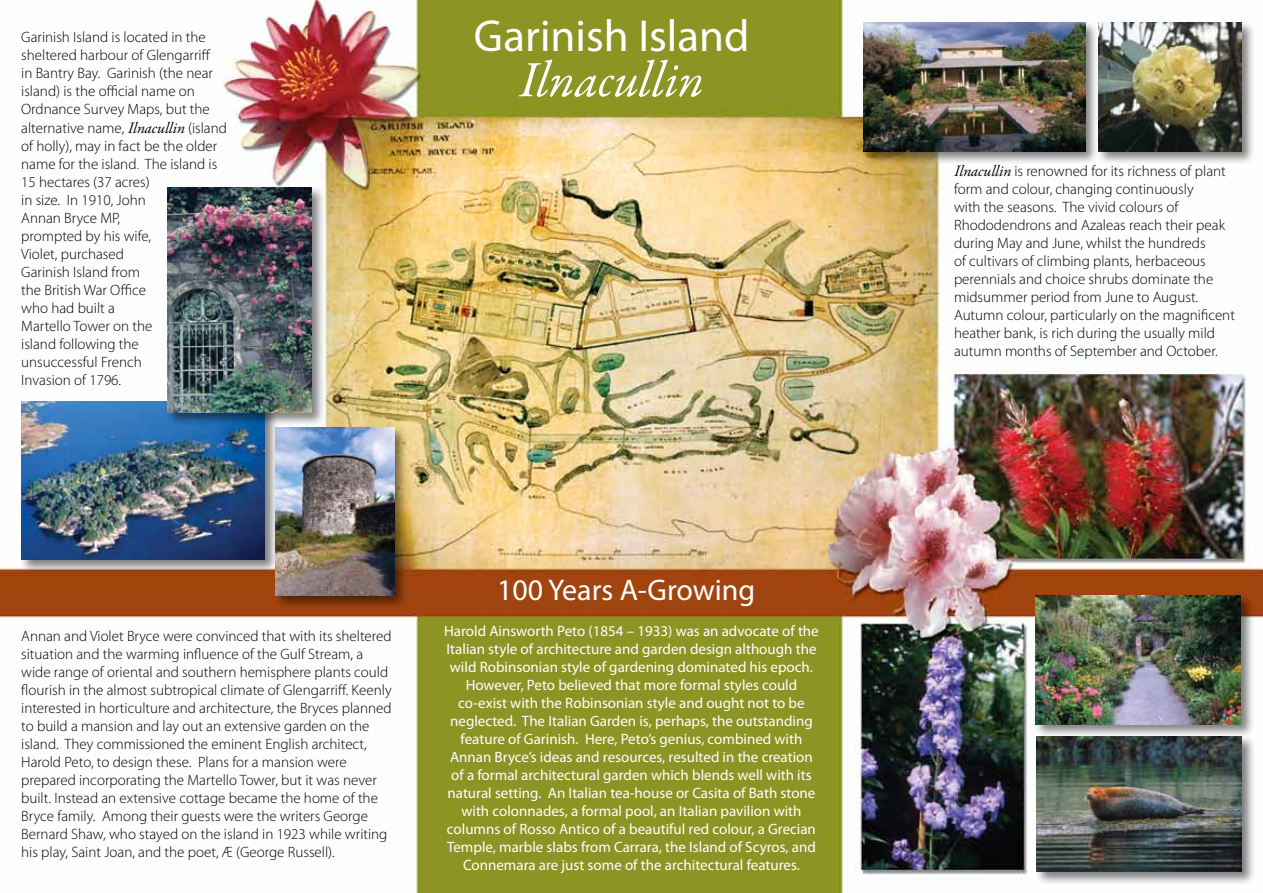
<style>
.page{position:relative;width:1263px;height:893px;background:#fff}
.page>*{position:absolute;margin:0;border:0;box-sizing:border-box;transform-origin:0 0}
.t1{font:italic 51px "Garamond Premr Pro";color:#fff}
.t2{font:45px "Myriad Pro";color:#fff}
.t3{font:30px "Myriad Pro";color:#fff}
.t4{font:300 15px/18px "Myriad Pro";color:#000}
.t5{font:15px/18px "Myriad Pro";color:#fff;text-align:center}
.s1{font-family:"Adobe Garamond Pro";font-weight:400;font-style:italic;font-size:15.75px}
.s2{color:#f00}
</style>
<div class="page">
<img style="left:0;top:0;width:1263px;height:893px">
<div style="left:19px;top:400px;width:260px;height:174px;background:#000;opacity:.5"></div>
<img style="left:21px;top:402px;width:244px;height:158px">
<div style="left:166px;top:185px;width:159px;height:242px;background:#000;opacity:.5"></div>
<img style="left:168px;top:187px;width:143px;height:226px">
<div style="left:1096px;top:20px;width:160px;height:146px;background:#000;opacity:.5"></div>
<img style="left:1099px;top:23px;width:143px;height:128px">
<div style="left:861px;top:20px;width:238px;height:146px;background:#000;opacity:.5"></div>
<img style="left:863px;top:23px;width:222px;height:128px">
<div style="left:1033px;top:593px;width:222px;height:145px;background:#000;opacity:.5"></div>
<img style="left:1036px;top:595px;width:205px;height:129px">
<div style="left:273px;top:425px;width:135px;height:184px;background:#000;opacity:.5"></div>
<img style="left:275px;top:427px;width:119px;height:168px">
<div style="left:1034px;top:734px;width:222px;height:152px;background:#000;opacity:.5"></div>
<img style="left:1037px;top:737px;width:205px;height:135px">
<p class="t4" style="left:21px;top:28px;width:207px">Garinish Island is located in the sheltered harbour of Glengarriff<br>in Bantry Bay. Garinish (the near island) is the official name on<br>Ordnance Survey Maps, but the alternative name, <span class="s1">Ilnacullin</span> (island of holly), may in fact be the older name for the island<span class="s2">.</span> The island is<br>15 hectares (37 acres)<br>in size. In 1910, John<br>Annan Bryce MP,<br>prompted by his wife,<br>Violet, purchased<br>Garinish Island from<br>the British War Office<br>who had built a<br>Martello Tower on the<br>island following the<br>unsuccessful French<br>Invasion of 1796.</p>
<h2 class="t2" style="left:474px;top:8px;width:277px">Garinish Island</h2>
<h1 class="t1" style="left:519px;top:48px;width:186px">Ilnacullin</h1>
<h3 class="t3" style="left:497px;top:572px;width:260px">100 Years A-Growing</h3>
<p class="t4" style="left:21px;top:627px;width:372px">Annan and Violet Bryce were convinced that with its sheltered situation and the warming influence of the Gulf Stream, a wide range of oriental and southern hemisphere plants could flourish in the almost subtropical climate of Glengarriff. Keenly interested in horticulture and architecture, the Bryces planned to build a mansion and lay out an extensive garden on the island. They commissioned the eminent English architect, Harold Peto, to design these. Plans for a mansion were prepared incorporating the Martello Tower, but it was never built. Instead an extensive cottage became the home of the Bryce family. Among their guests were the writers George Bernard Shaw, who stayed on the island in 1923 while writing his play, Saint Joan, and the poet, Æ (George Russell).</p>
<p class="t5" style="left:444px;top:621px;width:376px">Harold Ainsworth Peto (1854 – 1933) was an advocate of the Italian style of architecture and garden design although the wild Robinsonian style of gardening dominated his epoch.<br>However, Peto believed that more formal styles could co-exist with the Robinsonian style and ought not to be neglected. The Italian Garden is, perhaps, the outstanding feature of Garinish. Here, Peto’s genius, combined with Annan Bryce’s ideas and resources, resulted in the creation of a formal architectural garden which blends well with its natural setting. An Italian tea-house or Casita of Bath stone with colonnades, a formal pool, an Italian pavilion with columns of Rosso Antico of a beautiful red colour, a Grecian Temple, marble slabs from Carrara, the Island of Scyros, and Connemara are just some of the architectural features.</p>
<p class="t4" style="left:954px;top:162px;width:282px"><span class="s1">Ilnacullin</span> is renowned for its richness of plant form and colour, changing continuously<br>with the seasons. The vivid colours of Rhododendrons and Azaleas reach their peak during May and June, whilst the hundreds<br>of cultivars of climbing plants, herbaceous perennials and choice shrubs dominate the midsummer period from June to August.<br>Autumn colour, particularly on the magnificent heather bank, is rich during the usually mild autumn months of September and October.</p>
</div>
